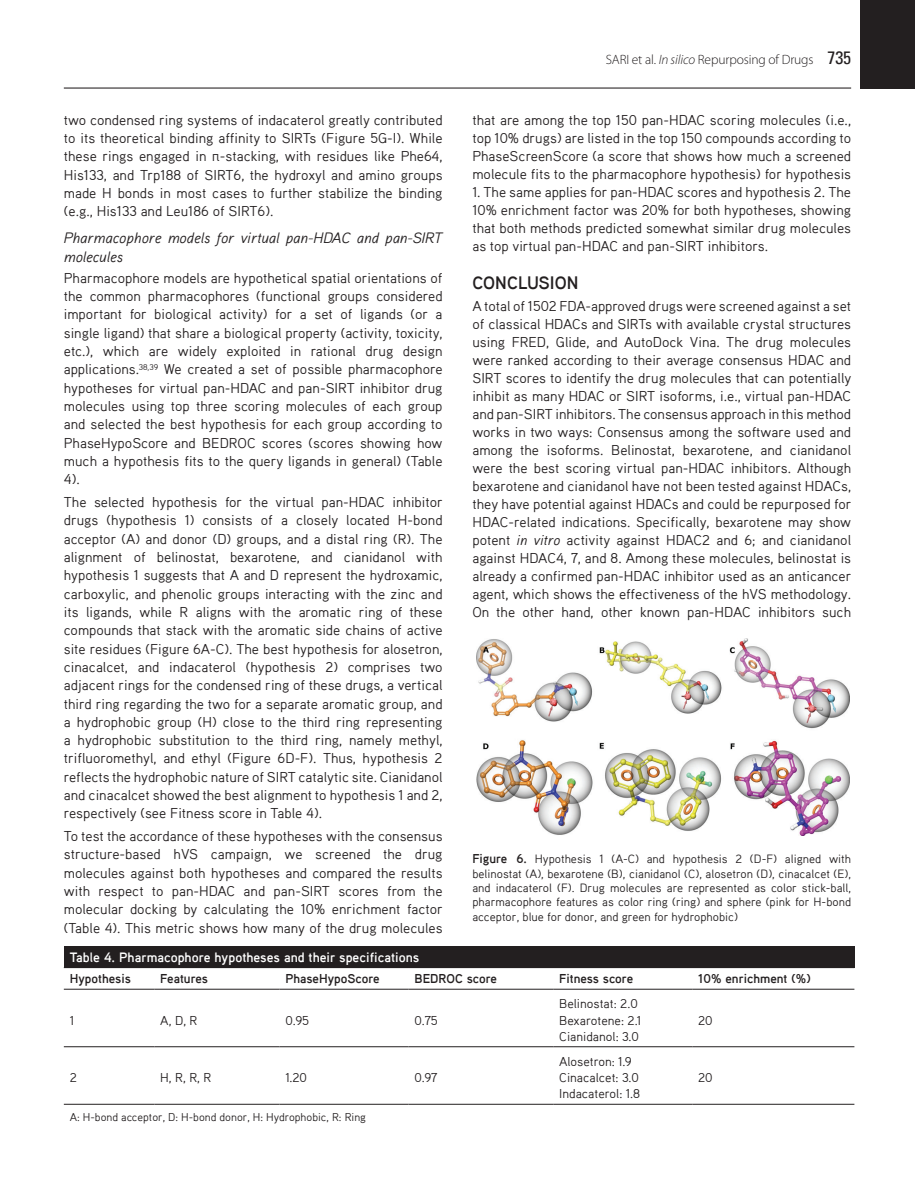
<style>
.page{position:relative;width:915px;height:1191px;background:#fff}
.page>*{position:absolute;margin:0;border:0;box-sizing:border-box;transform-origin:0 0}
.ANA_BASLIK{font:700 18px "Aaux Pro";color:#231f20}
.ARA_BASLIK{font:italic 15px/18.8px "Aaux Pro";color:#231f20}
.YAZI{font:14.25px/18.3px "Aaux Pro";color:#231f20;text-align:justify}
.TABLO_BASLIK{font:700 13.5px "Aaux Pro";color:#fff}
.KISA_BASLIK{font:300 13.5px "Myriad Pro";letter-spacing:-.01em;color:#231f20}
.TABLO_YAZI{font:12.9px/16.2px "Aaux Pro";color:#231f20}
.TABLO_ARA{font:700 12.9px "Aaux Pro";color:#231f20}
.RESİM-ALTI_copy{font:12px/14.4px "Aaux Pro";color:#231f20;text-align:justify}
.TABLO-ALTI{font:11.25px "Aaux Pro";color:#231f20}
.s1{font-style:italic}
.s2{font-family:"Univers Condensed Tr";font-weight:400;font-size:18px}
.s3{font-weight:700;font-size:12.75px}
</style>
<div class="page">
<hr style="left:64px;top:87px;width:786px;height:2px;background:#231f20">
<div style="left:859px;top:0;width:55px;height:89px;background:#231f20"></div>
<img style="left:476px;top:638px;width:373px;height:197px">
<div style="left:64px;top:946px;width:790px;height:21px;background:#231f20"></div>
<hr style="left:64px;top:1046px;width:90px;height:1px;background:#231f20">
<hr style="left:154px;top:1046px;width:125px;height:1px;background:#231f20">
<hr style="left:279px;top:1046px;width:129px;height:1px;background:#231f20">
<hr style="left:408px;top:1046px;width:145px;height:1px;background:#231f20">
<hr style="left:553px;top:1046px;width:139px;height:1px;background:#231f20">
<hr style="left:692px;top:1046px;width:162px;height:1px;background:#231f20">
<hr style="left:64px;top:1104px;width:90px;height:1px;background:#231f20">
<hr style="left:154px;top:1104px;width:125px;height:1px;background:#231f20">
<hr style="left:279px;top:1104px;width:129px;height:1px;background:#231f20">
<hr style="left:408px;top:1104px;width:145px;height:1px;background:#231f20">
<hr style="left:553px;top:1104px;width:139px;height:1px;background:#231f20">
<hr style="left:692px;top:1104px;width:162px;height:1px;background:#231f20">
<hr style="left:64px;top:967px;width:90px;height:1px;background:#231f20">
<hr style="left:154px;top:967px;width:125px;height:1px;background:#231f20">
<hr style="left:279px;top:967px;width:129px;height:1px;background:#231f20">
<hr style="left:408px;top:967px;width:145px;height:1px;background:#231f20">
<hr style="left:553px;top:967px;width:139px;height:1px;background:#231f20">
<hr style="left:692px;top:967px;width:162px;height:1px;background:#231f20">
<hr style="left:64px;top:989px;width:90px;height:1px;background:#231f20">
<hr style="left:154px;top:989px;width:125px;height:1px;background:#231f20">
<hr style="left:279px;top:989px;width:129px;height:1px;background:#231f20">
<hr style="left:408px;top:989px;width:145px;height:1px;background:#231f20">
<hr style="left:553px;top:989px;width:139px;height:1px;background:#231f20">
<hr style="left:692px;top:989px;width:162px;height:1px;background:#231f20">
<p class="YAZI" style="left:64px;top:110px;width:380px">two condensed ring systems of indacaterol greatly contributed to its theoretical binding affinity to SIRTs (Figure 5G-I). While these rings engaged in π-stacking, with residues like Phe64, His133, and Trp188 of SIRT6, the hydroxyl and amino groups made H bonds in most cases to further stabilize the binding (e.g., His133 and Leu186 of SIRT6).</p>
<p class="ARA_BASLIK" style="left:64px;top:228px;width:380px">Pharmacophore models for virtual pan-HDAC and pan-SIRT molecules</p>
<p class="YAZI" style="left:64px;top:268px;width:380px">Pharmacophore models are hypothetical spatial orientations of the common pharmacophores (functional groups considered important for biological activity) for a set of ligands (or a single ligand) that share a biological property (activity, toxicity, etc.), which are widely exploited in rational drug design applications.<sup>38,39</sup> We created a set of possible pharmacophore hypotheses for virtual pan-HDAC and pan-SIRT inhibitor drug molecules using top three scoring molecules of each group and selected the best hypothesis for each group according to PhaseHypoScore and BEDROC scores (scores showing how much a hypothesis fits to the query ligands in general) (Table 4).</p>
<p class="YAZI" style="left:64px;top:492px;width:380px">The selected hypothesis for the virtual pan-HDAC inhibitor drugs (hypothesis 1) consists of a closely located H-bond acceptor (A) and donor (D) groups, and a distal ring (R). The alignment of belinostat, bexarotene, and cianidanol with hypothesis 1 suggests that A and D represent the hydroxamic, carboxylic, and phenolic groups interacting with the zinc and its ligands, while R aligns with the aromatic ring of these compounds that stack with the aromatic side chains of active site residues (Figure 6A-C). The best hypothesis for alosetron, cinacalcet, and indacaterol (hypothesis 2) comprises two adjacent rings for the condensed ring of these drugs, a vertical third ring regarding the two for a separate aromatic group, and a hydrophobic group (H) close to the third ring representing a hydrophobic substitution to the third ring, namely methyl, trifluoromethyl, and ethyl (Figure 6D-F). Thus, hypothesis 2 reflects the hydrophobic nature of SIRT catalytic site. Cianidanol and cinacalcet showed the best alignment to hypothesis 1 and 2, respectively (see Fitness score in Table 4).</p>
<p class="YAZI" style="left:64px;top:826px;width:380px">To test the accordance of these hypotheses with the consensus structure-based hVS campaign, we screened the drug molecules against both hypotheses and compared the results with respect to pan-HDAC and pan-SIRT scores from the molecular docking by calculating the 10% enrichment factor (Table 4). This metric shows how many of the drug molecules</p>
<p class="KISA_BASLIK" style="left:605px;top:51px;width:247px">SARI et al. <span class="s1">In silico</span> Repurposing of Drugs <span class="s2">735</span></p>
<p class="YAZI" style="left:472px;top:110px;width:380px">that are among the top 150 pan-HDAC scoring molecules (i.e., top 10% drugs) are listed in the top 150 compounds according to PhaseScreenScore (a score that shows how much a screened molecule fits to the pharmacophore hypothesis) for hypothesis</p>
<p class="YAZI" style="left:472px;top:182px;width:380px">1. The same applies for pan-HDAC scores and hypothesis 2. The 10% enrichment factor was 20% for both hypotheses, showing that both methods predicted somewhat similar drug molecules as top virtual pan-HDAC and pan-SIRT inhibitors.</p>
<p class="ANA_BASLIK" style="left:472px;top:271px;width:108px">CONCLUSION</p>
<p class="YAZI" style="left:472px;top:296px;width:380px">A total of 1502 FDA-approved drugs were screened against a set of classical HDACs and SIRTs with available crystal structures using FRED, Glide, and AutoDock Vina. The drug molecules were ranked according to their average consensus HDAC and SIRT scores to identify the drug molecules that can potentially inhibit as many HDAC or SIRT isoforms, i.e., virtual pan-HDAC and pan-SIRT inhibitors. The consensus approach in this method works in two ways: Consensus among the software used and among the isoforms. Belinostat, bexarotene, and cianidanol were the best scoring virtual pan-HDAC inhibitors. Although bexarotene and cianidanol have not been tested against HDACs, they have potential against HDACs and could be repurposed for HDAC-related indications. Specifically, bexarotene may show potent <span class="s1">in vitro</span> activity against HDAC2 and 6; and cianidanol against HDAC4, 7, and 8. Among these molecules, belinostat is already a confirmed pan-HDAC inhibitor used as an anticancer agent, which shows the effectiveness of the hVS methodology.<br>On the other hand, other known pan-HDAC inhibitors such</p>
<p class="RESİM-ALTI_copy" style="left:472px;top:851px;width:380px"><span class="s3">Figure 6.</span> Hypothesis 1 (A-C) and hypothesis 2 (D-F) aligned with belinostat (A), bexarotene (B), cianidanol (C), alosetron (D), cinacalcet (E), and indacaterol (F). Drug molecules are represented as color stick-ball, pharmacophore features as color ring (ring) and sphere (pink for H-bond acceptor, blue for donor, and green for hydrophobic)</p>
<p class="TABLO_BASLIK" style="left:70px;top:948px;width:351px">Table 4. Pharmacophore hypotheses and their specifications</p>
<p class="TABLO_ARA" style="left:70px;top:970px;width:62px">Hypothesis</p>
<p class="TABLO_ARA" style="left:160px;top:970px;width:49px">Features</p>
<p class="TABLO_ARA" style="left:285px;top:970px;width:96px">PhaseHypoScore</p>
<p class="TABLO_ARA" style="left:414px;top:970px;width:84px">BEDROC score</p>
<p class="TABLO_ARA" style="left:559px;top:970px;width:75px">Fitness score</p>
<p class="TABLO_ARA" style="left:698px;top:970px;width:114px">10% enrichment (%)</p>
<p class="TABLO_YAZI" style="left:70px;top:1011px;width:6px">1</p>
<p class="TABLO_YAZI" style="left:160px;top:1011px;width:39px">A, D, R</p>
<p class="TABLO_YAZI" style="left:285px;top:1011px;width:25px">0.95</p>
<p class="TABLO_YAZI" style="left:414px;top:1011px;width:25px">0.75</p>
<p class="TABLO_YAZI" style="left:559px;top:995px;width:84px">Belinostat: 2.0<br>Bexarotene: 2.1<br>Cianidanol: 3.0</p>
<p class="TABLO_YAZI" style="left:698px;top:1011px;width:16px">20</p>
<p class="TABLO_YAZI" style="left:70px;top:1069px;width:9px">2</p>
<p class="TABLO_YAZI" style="left:160px;top:1069px;width:53px">H, R, R, R</p>
<p class="TABLO_YAZI" style="left:285px;top:1069px;width:23px">1.20</p>
<p class="TABLO_YAZI" style="left:414px;top:1069px;width:24px">0.97</p>
<p class="TABLO-ALTI" style="left:70px;top:1110px;width:297px">A: H-bond acceptor, D: H-bond donor, H: Hydrophobic, R: Ring</p>
<p class="TABLO_YAZI" style="left:559px;top:1053px;width:74px">Alosetron: 1.9</p>
<p class="TABLO_YAZI" style="left:559px;top:1069px;width:81px">Cinacalcet: 3.0</p>
<p class="TABLO_YAZI" style="left:559px;top:1085px;width:82px">Indacaterol: 1.8</p>
<p class="TABLO_YAZI" style="left:698px;top:1069px;width:16px">20</p>
</div>
